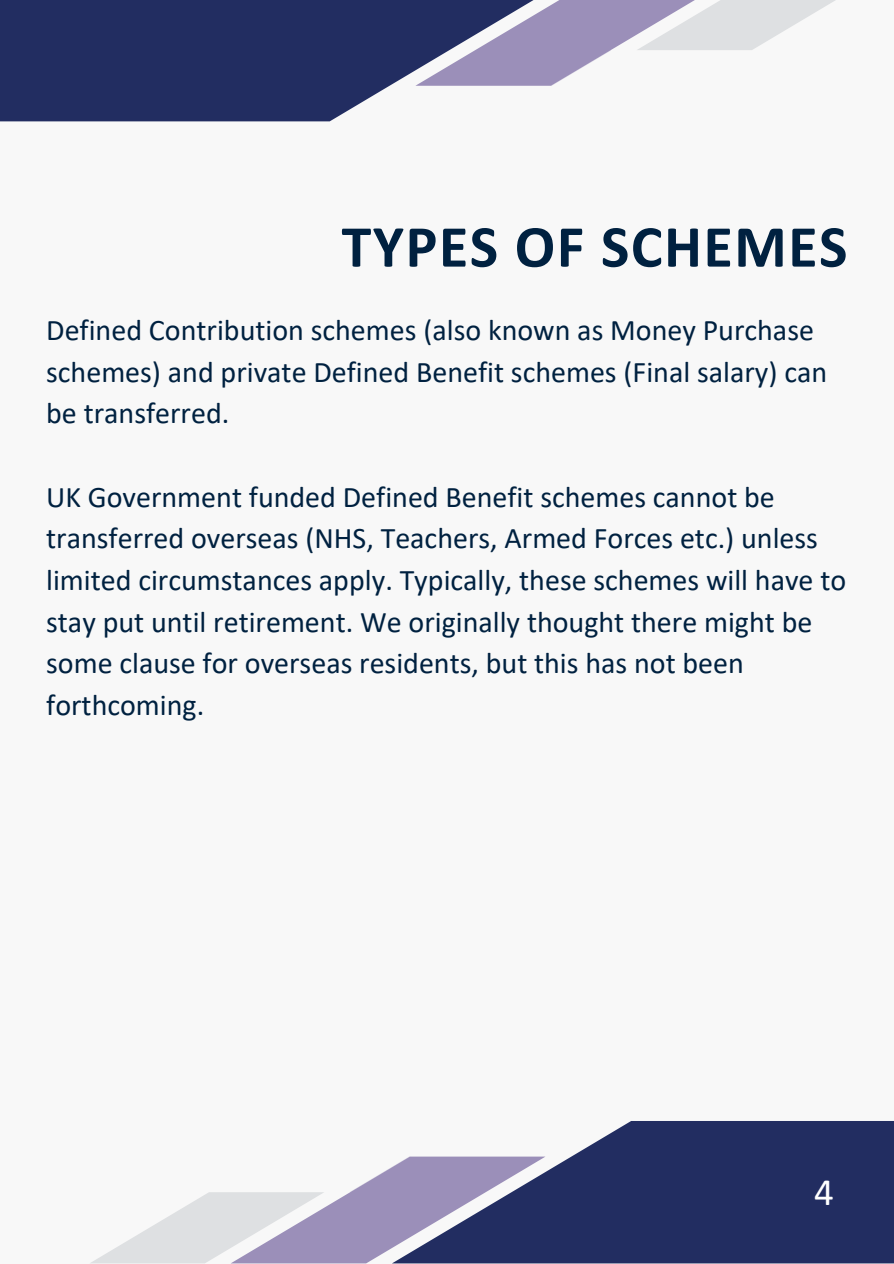
<style>
.page{position:relative;width:894px;height:1264px;background:#fff}
.page>*{position:absolute;margin:0;border:0;box-sizing:border-box;transform-origin:0 0}
.t1{font:700 60px "Calibri";letter-spacing:.025em;color:#002140}
.t2{font:39px "Calibri";color:#fff}
.t3{font:30px/41.7px "Calibri";color:#002140}
</style>
<div class="page">
<div style="left:0;top:0;width:893px;height:1263px;background:#f8f8f8"></div>
<div style="left:0;top:0;width:415px;height:121px;background:#222d61"></div>
<svg style="left:415px;top:0;width:420px;height:86px"></svg>
<div style="left:545px;top:1121px;width:348px;height:142px;background:#222d61"></div>
<svg style="left:91px;top:1156px;width:454px;height:107px"></svg>
<p class="t1" style="left:341px;top:221px;width:507px">TYPES OF SCHEMES</p>
<h1 class="t3" style="left:46px;top:312px;width:782px">Defined Contribution schemes (also known as Money Purchase schemes) and private Defined Benefit schemes (Final salary) can be transferred.</h1>
<p class="t3" style="left:46px;top:478px;width:801px">UK Government funded Defined Benefit schemes cannot be transferred overseas (NHS, Teachers, Armed Forces etc.) unless limited circumstances apply. Typically, these schemes will have to stay put until retirement. We originally thought there might be some clause for overseas residents, but this has not been forthcoming.</p>
<p class="t2" style="left:814px;top:1175px;width:21px">4</p>
</div>
